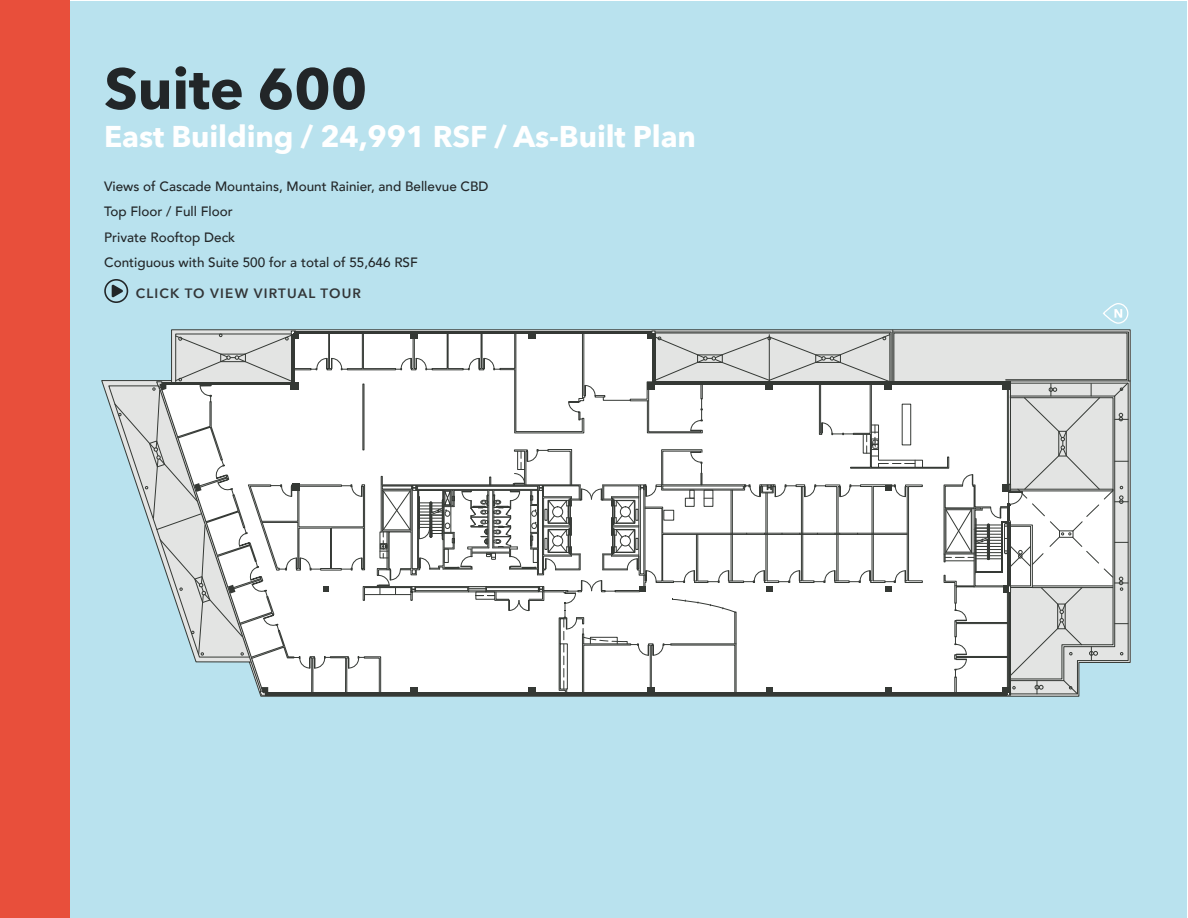
<style>
.page{position:relative;width:1188px;height:918px;background:#fff}
.page>*{position:absolute;margin:0;border:0;box-sizing:border-box;transform-origin:0 0}
.Headlines{font:700 57px "Avenir Next";letter-spacing:-.005em;color:#222628}
.Headlines-2{font:700 30px "Avenir Next";letter-spacing:-.005em;color:#fff}
.Bullets{font:500 13.5px "Avenir";color:#222628}
.t1{font:600 13.5px "Avenir Next";letter-spacing:.09em;color:#323537}
</style>
<div class="page">
<div style="left:1px;top:1px;width:1186px;height:916px;background:#b9e2ee"></div>
<svg style="left:171px;top:329px;width:960px;height:51px;background:#89908f"></svg>
<svg style="left:108px;top:331px;width:1021px;height:365px;background:#e2e5e5"></svg>
<div style="left:0;top:0;width:70px;height:917px;background:#e84f3b"></div>
<div style="left:1103px;top:303px;width:25px;height:21px;border:1px solid #fff;border-radius:10px"></div>
<svg style="left:1114px;top:309px;width:8px;height:9px"></svg>
<svg style="left:112px;top:284px;width:11px;height:14px"></svg>
<div style="left:104px;top:279px;width:24px;height:24px;border:2px solid #222628;border-radius:50%"></div>
<p class="Headlines" style="left:104px;top:40px;width:265px">Suite 600</p>
<p class="Headlines-2" style="left:104px;top:111px;width:593px">East Building / 24,991 RSF / As-Built Plan</p>
<p class="Bullets" style="left:104px;top:174px;width:386px">Views of Cascade Mountains, Mount Rainier, and Bellevue CBD</p>
<p class="Bullets" style="left:104px;top:200px;width:130px">Top Floor / Full Floor</p>
<p class="Bullets" style="left:104px;top:225px;width:133px">Private Rooftop Deck</p>
<p class="Bullets" style="left:104px;top:251px;width:315px">Contiguous with Suite 500 for a total of 55,646 RSF</p>
<p class="t1" style="left:136px;top:281px;width:227px">CLICK TO VIEW VIRTUAL TOUR</p>
</div>
